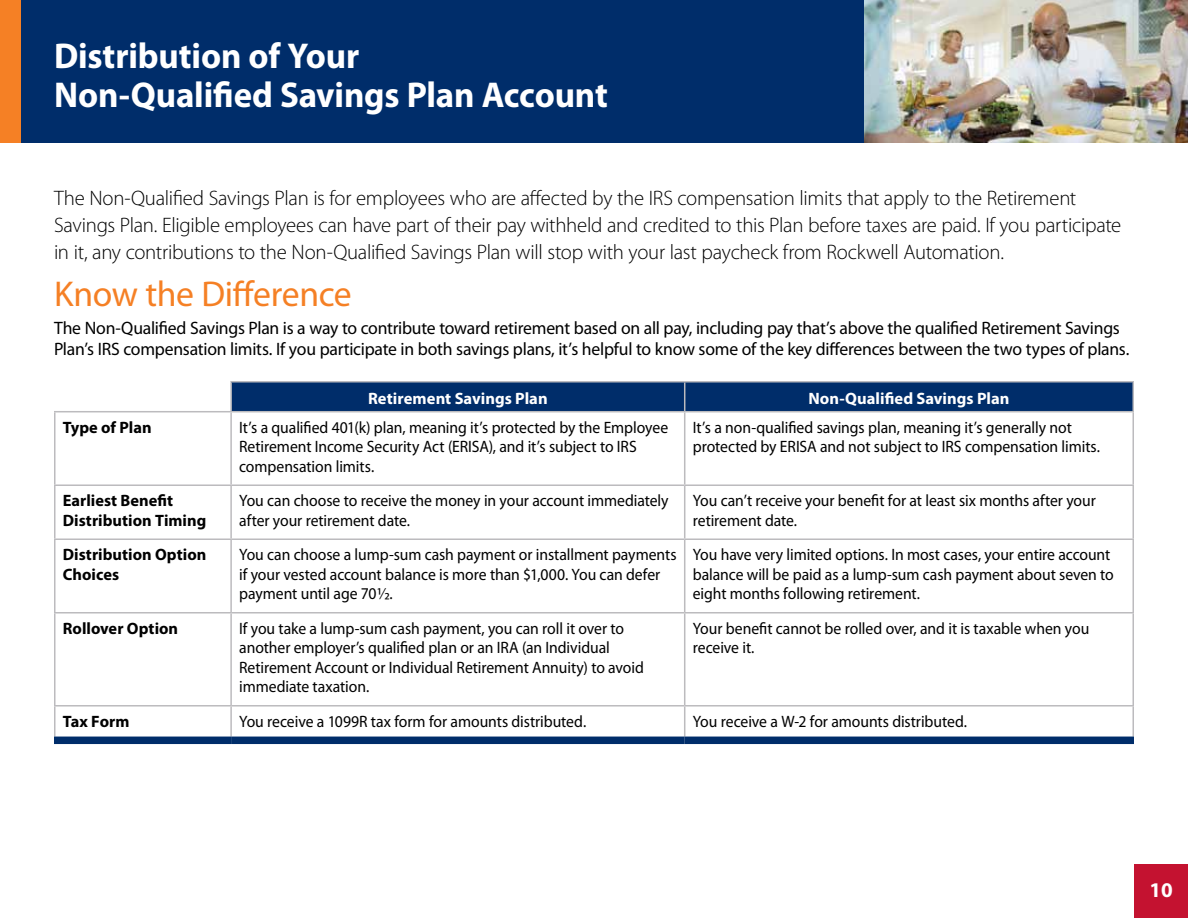
<style>
.page{position:relative;width:1188px;height:918px;background:#fff}
.page>*{position:absolute;margin:0;border:0;box-sizing:border-box;transform-origin:0 0}
.t1{font:700 36px/39px "Myriad Pro";letter-spacing:-.005em;color:#fff}
.t2{font:36px "Myriad Pro";letter-spacing:-.01em;color:#f58025}
.t3{font:300 21px/27px "Myriad Pro";letter-spacing:-.015em;color:#000}
.t4{font:700 21px "Myriad Pro";color:#fff}
.t5{font:18px/21px "Myriad Pro";letter-spacing:-.015em;color:#000}
.t6{font:16.5px/19.5px "Myriad Pro";letter-spacing:-.005em;color:#000;scale:.95 1}
.t7{font:700 16.5px/19.5px "Myriad Pro";color:#000}
.t8{font:700 16.5px "Myriad Pro";color:#fff}
</style>
<div class="page">
<div style="left:1134px;top:864px;width:54px;height:54px;background:#c41230"></div>
<div style="left:0;top:0;width:1188px;height:143px;background:#002d6a"></div>
<div style="left:0;top:0;width:20px;height:143px;background:#f58025"></div>
<img style="left:864px;top:0;width:324px;height:143px">
<svg style="left:56px;top:412px;width:1076px;height:325px"></svg>
<hr style="left:230px;top:381px;width:455px;height:1px;background:#bcbbbe">
<hr style="left:685px;top:381px;width:449px;height:1px;background:#bcbbbe">
<hr style="left:230px;top:383px;width:2px;height:28px;background:#bcbbbe">
<div style="left:231px;top:382px;width:902px;height:29px;background:#002d6a"></div>
<hr style="left:1132px;top:383px;width:2px;height:28px;background:#bcbbbe">
<hr style="left:54px;top:412px;width:2px;height:72px;background:#bcbbbe">
<hr style="left:54px;top:486px;width:2px;height:52px;background:#bcbbbe">
<hr style="left:54px;top:540px;width:2px;height:72px;background:#bcbbbe">
<hr style="left:54px;top:614px;width:2px;height:91px;background:#bcbbbe">
<hr style="left:54px;top:707px;width:2px;height:30px;background:#bcbbbe">
<hr style="left:54px;top:411px;width:177px;height:1px;background:#bcbbbe">
<hr style="left:231px;top:411px;width:454px;height:1px;background:#bcbbbe">
<hr style="left:685px;top:411px;width:449px;height:1px;background:#bcbbbe">
<hr style="left:54px;top:484px;width:177px;height:2px;background:#bcbbbe">
<hr style="left:231px;top:484px;width:454px;height:2px;background:#bcbbbe">
<hr style="left:685px;top:484px;width:449px;height:2px;background:#bcbbbe">
<hr style="left:54px;top:538px;width:177px;height:2px;background:#bcbbbe">
<hr style="left:231px;top:538px;width:454px;height:2px;background:#bcbbbe">
<hr style="left:685px;top:538px;width:449px;height:2px;background:#bcbbbe">
<hr style="left:54px;top:612px;width:177px;height:2px;background:#bcbbbe">
<hr style="left:231px;top:612px;width:454px;height:2px;background:#bcbbbe">
<hr style="left:685px;top:612px;width:449px;height:2px;background:#bcbbbe">
<hr style="left:230px;top:412px;width:2px;height:72px;background:#bcbbbe">
<hr style="left:684px;top:412px;width:1px;height:72px;background:#bcbbbe">
<hr style="left:1132px;top:412px;width:2px;height:72px;background:#bcbbbe">
<hr style="left:230px;top:486px;width:2px;height:52px;background:#bcbbbe">
<hr style="left:684px;top:486px;width:1px;height:52px;background:#bcbbbe">
<hr style="left:1132px;top:486px;width:2px;height:52px;background:#bcbbbe">
<hr style="left:230px;top:540px;width:2px;height:72px;background:#bcbbbe">
<hr style="left:684px;top:540px;width:1px;height:72px;background:#bcbbbe">
<hr style="left:1132px;top:540px;width:2px;height:72px;background:#bcbbbe">
<hr style="left:230px;top:614px;width:2px;height:91px;background:#bcbbbe">
<hr style="left:684px;top:614px;width:1px;height:91px;background:#bcbbbe">
<hr style="left:1132px;top:614px;width:2px;height:91px;background:#bcbbbe">
<hr style="left:230px;top:707px;width:2px;height:30px;background:#bcbbbe">
<hr style="left:684px;top:707px;width:1px;height:30px;background:#bcbbbe">
<hr style="left:1132px;top:707px;width:2px;height:30px;background:#bcbbbe">
<div style="left:54px;top:737px;width:177px;height:7px;background:#002d6a"></div>
<div style="left:231px;top:737px;width:454px;height:7px;background:#002d6a"></div>
<div style="left:685px;top:737px;width:449px;height:7px;background:#002d6a"></div>
<hr style="left:54px;top:705px;width:177px;height:2px;background:#bcbbbe">
<hr style="left:231px;top:705px;width:454px;height:2px;background:#bcbbbe">
<hr style="left:685px;top:705px;width:449px;height:2px;background:#bcbbbe">
<h1 class="t1" style="left:54px;top:36px;width:555px">Distribution of Your<br>Non-Qualified Savings Plan Account</h1>
<p class="t3" style="left:54px;top:185px;width:1069px">The Non-Qualified Savings Plan is for employees who are affected by the IRS compensation limits that apply to the Retirement<br>Savings Plan. Eligible employees can have part of their pay withheld and credited to this Plan before taxes are paid. If you participate in it, any contributions to the Non-Qualified Savings Plan will stop with your last paycheck from Rockwell Automation.</p>
<h1 class="t2" style="left:54px;top:274px;width:299px">Know the Difference</h1>
<p class="t5" style="left:54px;top:318px;width:1077px">The Non-Qualified Savings Plan is a way to contribute toward retirement based on all pay, including pay that’s above the qualified Retirement Savings<br>Plan’s IRS compensation limits. If you participate in both savings plans, it’s helpful to know some of the key differences between the two types of plans.</p>
<p class="t8" style="left:368px;top:389px;width:181px">Retirement Savings Plan</p>
<p class="t8" style="left:808px;top:389px;width:203px">Non-Qualified Savings Plan</p>
<p class="t7" style="left:63px;top:418px;width:90px">Type of Plan</p>
<p class="t6" style="left:239px;top:418px;width:453px">It’s a qualified 401(k) plan, meaning it’s protected by the Employee<br>Retirement Income Security Act (ERISA), and it’s subject to IRS compensation limits.</p>
<p class="t6" style="left:693px;top:418px;width:430px">It’s a non-qualified savings plan, meaning it’s generally not protected by ERISA and not subject to IRS compensation limits.</p>
<p class="t7" style="left:63px;top:491px;width:145px">Earliest Benefit<br>Distribution Timing</p>
<p class="t6" style="left:239px;top:491px;width:454px">You can choose to receive the money in your account immediately after your retirement date.</p>
<p class="t6" style="left:693px;top:491px;width:426px">You can’t receive your benefit for at least six months after your retirement date.</p>
<p class="t7" style="left:63px;top:545px;width:145px">Distribution Option<br>Choices</p>
<p class="t6" style="left:239px;top:545px;width:462px">You can choose a lump-sum cash payment or installment payments if your vested account balance is more than $1,000. You can defer payment until age 701⁄₂.</p>
<p class="t6" style="left:693px;top:545px;width:445px">You have very limited options. In most cases, your entire account balance will be paid as a lump-sum cash payment about seven to eight months following retirement.</p>
<p class="t7" style="left:63px;top:619px;width:117px">Rollover Option</p>
<p class="t6" style="left:239px;top:619px;width:427px">If you take a lump-sum cash payment, you can roll it over to another employer’s qualified plan or an IRA (an Individual Retirement Account or Individual Retirement Annuity) to avoid immediate taxation.</p>
<p class="t6" style="left:693px;top:619px;width:419px">Your benefit cannot be rolled over, and it is taxable when you receive it.</p>
<p class="t7" style="left:63px;top:712px;width:68px">Tax Form</p>
<p class="t6" style="left:239px;top:712px;width:367px">You receive a 1099R tax form for amounts distributed.</p>
<p class="t6" style="left:693px;top:712px;width:290px">You receive a W-2 for amounts distributed.</p>
<p class="t4" style="left:1149px;top:878px;width:25px">10</p>
</div>
